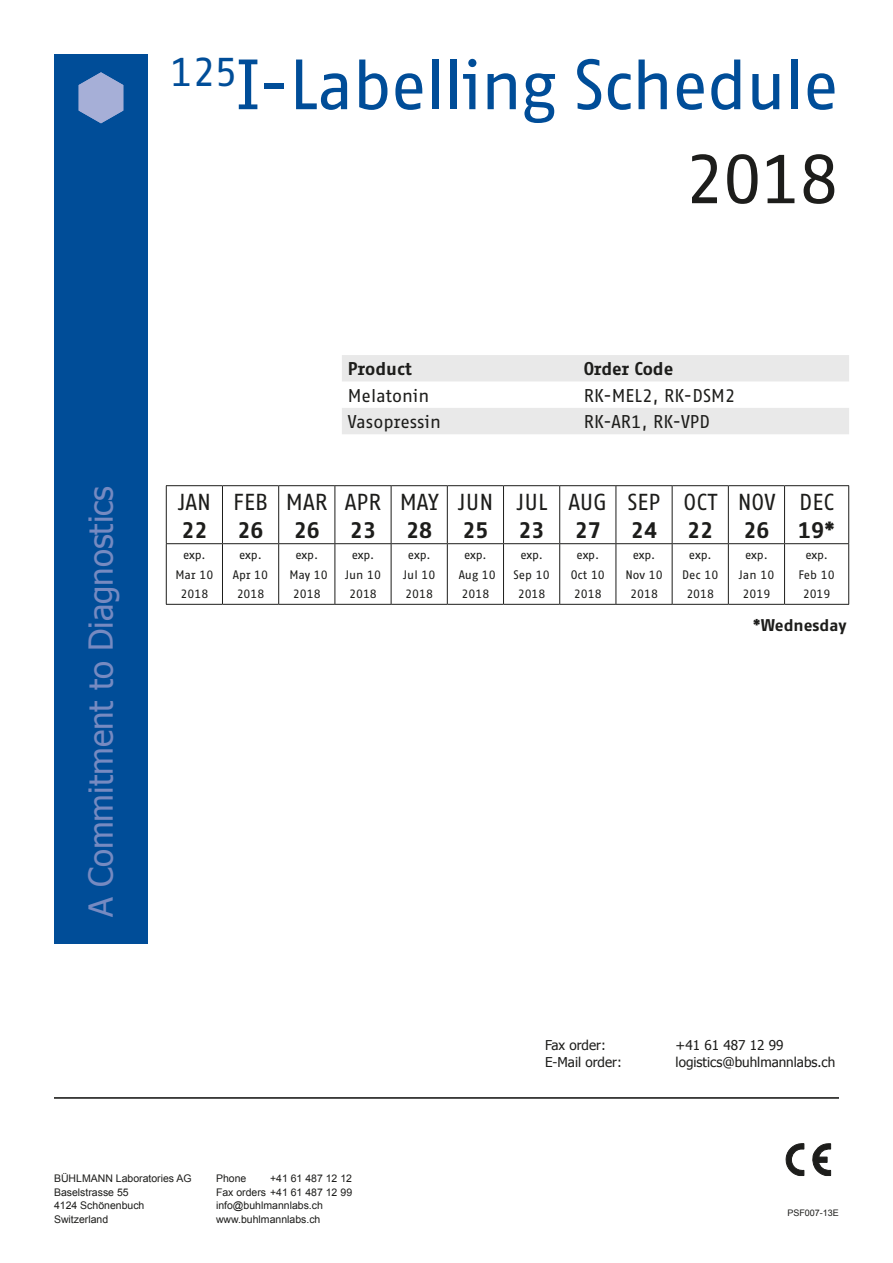
<style>
.page{position:relative;width:893px;height:1263px;background:#fff}
.page>*{position:absolute;margin:0;border:0;box-sizing:border-box;transform-origin:0 0}
._00_Headline_Titelse{font:69px "Fago Office Sans OT";letter-spacing:-.025em;color:#004d98}
._00_Headline_Titelse-2{font:69px "Fago Office Sans OT";color:#1d1d1b}
.t1{font:33px "Tahoma";color:#768ac1}
._04_Fliesstext_links{font:22.5px "Fago Office Sans OT";color:#1d1d1b}
._04_Fliesstext_links-2{font:700 22.5px "Fago Office Sans OT";color:#1d1d1b}
._01_Claims{font:18px "Fago Office Sans OT";color:#1d1d1b}
._01_Claims-2{font:700 18px "Fago Office Sans OT";color:#1d1d1b}
._04_Fliesstext_links-3{font:700 16.5px "Fago Office Sans OT";color:#1d1d1b}
.t2{font:13.5px "Tahoma";color:#1d1d1b}
._04_Fliesstext_links-4{font:12px/19.5px "Fago Office Sans OT";color:#1d1d1b;text-align:center}
.t3{font:10.5px "Arial";color:#1d1d1b}
.t4{font:9px "Arial";color:#1d1d1b}
.s1{font-style:inherit}
</style>
<div class="page">
<svg style="left:785px;top:1143px;width:19px;height:32px"></svg>
<svg style="left:812px;top:1143px;width:19px;height:32px"></svg>
<div style="left:54px;top:54px;width:94px;height:889px;background:#004d98"></div>
<hr style="left:54px;top:1097px;width:785px;height:1px;background:#1d1d1b">
<svg style="left:79px;top:72px;width:44px;height:51px"></svg>
<svg style="left:342px;top:355px;width:507px;height:79px"></svg>
<hr style="left:166px;top:485px;width:56px;height:1px;background:#1d1d1b">
<hr style="left:166px;top:486px;width:1px;height:57px;background:#1d1d1b">
<hr style="left:222px;top:485px;width:57px;height:1px;background:#1d1d1b">
<hr style="left:222px;top:486px;width:1px;height:57px;background:#1d1d1b">
<hr style="left:279px;top:485px;width:56px;height:1px;background:#1d1d1b">
<hr style="left:278px;top:486px;width:1px;height:57px;background:#1d1d1b">
<hr style="left:335px;top:485px;width:56px;height:1px;background:#1d1d1b">
<hr style="left:335px;top:486px;width:1px;height:57px;background:#1d1d1b">
<hr style="left:391px;top:485px;width:56px;height:1px;background:#1d1d1b">
<hr style="left:391px;top:486px;width:1px;height:57px;background:#1d1d1b">
<hr style="left:447px;top:485px;width:56px;height:1px;background:#1d1d1b">
<hr style="left:447px;top:486px;width:1px;height:57px;background:#1d1d1b">
<hr style="left:503px;top:485px;width:57px;height:1px;background:#1d1d1b">
<hr style="left:503px;top:486px;width:1px;height:57px;background:#1d1d1b">
<hr style="left:560px;top:485px;width:56px;height:1px;background:#1d1d1b">
<hr style="left:559px;top:486px;width:1px;height:57px;background:#1d1d1b">
<hr style="left:616px;top:485px;width:56px;height:1px;background:#1d1d1b">
<hr style="left:616px;top:486px;width:1px;height:57px;background:#1d1d1b">
<hr style="left:672px;top:485px;width:56px;height:1px;background:#1d1d1b">
<hr style="left:672px;top:486px;width:1px;height:57px;background:#1d1d1b">
<hr style="left:728px;top:485px;width:56px;height:1px;background:#1d1d1b">
<hr style="left:728px;top:486px;width:1px;height:57px;background:#1d1d1b">
<hr style="left:784px;top:485px;width:65px;height:1px;background:#1d1d1b">
<hr style="left:784px;top:486px;width:1px;height:57px;background:#1d1d1b">
<hr style="left:848px;top:486px;width:1px;height:57px;background:#1d1d1b">
<hr style="left:166px;top:543px;width:56px;height:1px;background:#1d1d1b">
<hr style="left:166px;top:544px;width:1px;height:60px;background:#1d1d1b">
<hr style="left:222px;top:543px;width:57px;height:1px;background:#1d1d1b">
<hr style="left:222px;top:544px;width:1px;height:60px;background:#1d1d1b">
<hr style="left:279px;top:543px;width:56px;height:1px;background:#1d1d1b">
<hr style="left:278px;top:544px;width:1px;height:60px;background:#1d1d1b">
<hr style="left:335px;top:543px;width:56px;height:1px;background:#1d1d1b">
<hr style="left:335px;top:544px;width:1px;height:60px;background:#1d1d1b">
<hr style="left:391px;top:543px;width:56px;height:1px;background:#1d1d1b">
<hr style="left:391px;top:544px;width:1px;height:60px;background:#1d1d1b">
<hr style="left:447px;top:543px;width:56px;height:1px;background:#1d1d1b">
<hr style="left:447px;top:544px;width:1px;height:60px;background:#1d1d1b">
<hr style="left:503px;top:543px;width:57px;height:1px;background:#1d1d1b">
<hr style="left:503px;top:544px;width:1px;height:60px;background:#1d1d1b">
<hr style="left:560px;top:543px;width:56px;height:1px;background:#1d1d1b">
<hr style="left:559px;top:544px;width:1px;height:60px;background:#1d1d1b">
<hr style="left:616px;top:543px;width:56px;height:1px;background:#1d1d1b">
<hr style="left:616px;top:544px;width:1px;height:60px;background:#1d1d1b">
<hr style="left:672px;top:543px;width:56px;height:1px;background:#1d1d1b">
<hr style="left:672px;top:544px;width:1px;height:60px;background:#1d1d1b">
<hr style="left:728px;top:543px;width:56px;height:1px;background:#1d1d1b">
<hr style="left:728px;top:544px;width:1px;height:60px;background:#1d1d1b">
<hr style="left:784px;top:543px;width:65px;height:1px;background:#1d1d1b">
<hr style="left:784px;top:544px;width:1px;height:60px;background:#1d1d1b">
<hr style="left:848px;top:544px;width:1px;height:60px;background:#1d1d1b">
<hr style="left:166px;top:604px;width:56px;height:1px;background:#1d1d1b">
<hr style="left:222px;top:604px;width:57px;height:1px;background:#1d1d1b">
<hr style="left:279px;top:604px;width:56px;height:1px;background:#1d1d1b">
<hr style="left:335px;top:604px;width:56px;height:1px;background:#1d1d1b">
<hr style="left:391px;top:604px;width:56px;height:1px;background:#1d1d1b">
<hr style="left:447px;top:604px;width:56px;height:1px;background:#1d1d1b">
<hr style="left:503px;top:604px;width:57px;height:1px;background:#1d1d1b">
<hr style="left:560px;top:604px;width:56px;height:1px;background:#1d1d1b">
<hr style="left:616px;top:604px;width:56px;height:1px;background:#1d1d1b">
<hr style="left:672px;top:604px;width:56px;height:1px;background:#1d1d1b">
<hr style="left:728px;top:604px;width:56px;height:1px;background:#1d1d1b">
<hr style="left:784px;top:604px;width:65px;height:1px;background:#1d1d1b">
<p class="_00_Headline_Titelse" style="left:170px;top:48px;width:671px"><sup>125</sup>I-Labelling Schedule</p>
<p class="_00_Headline_Titelse-2" style="left:684px;top:141px;width:156px">2018</p>
<h2 class="t1" style="left:79px;top:917px;width:433px;rotate:-90deg">A Commitment to Diagnostics</h2>
<p class="_04_Fliesstext_links" style="left:178px;top:490px;width:35px">JAN</p>
<p class="_04_Fliesstext_links-2" style="left:181px;top:517px;width:28px">22</p>
<p class="_01_Claims-2" style="left:348px;top:359px;width:66px">Product</p>
<p class="_01_Claims-2" style="left:584px;top:359px;width:91px">Order Code</p>
<p class="_01_Claims" style="left:348px;top:386px;width:83px">Melatonin</p>
<p class="_01_Claims" style="left:584px;top:386px;width:153px">RK-MEL2, RK-DSM2</p>
<p class="_01_Claims" style="left:348px;top:412px;width:95px">Vasopressin</p>
<p class="_01_Claims" style="left:584px;top:412px;width:128px">RK-AR1, RK-VPD</p>
<p class="_04_Fliesstext_links" style="left:233px;top:490px;width:37px">FEB</p>
<p class="_04_Fliesstext_links-2" style="left:238px;top:517px;width:28px">26</p>
<p class="_04_Fliesstext_links" style="left:286px;top:490px;width:43px">MAR</p>
<p class="_04_Fliesstext_links-2" style="left:294px;top:517px;width:28px">26</p>
<p class="_04_Fliesstext_links" style="left:345px;top:490px;width:38px">APR</p>
<p class="_04_Fliesstext_links-2" style="left:350px;top:517px;width:28px">23</p>
<p class="_04_Fliesstext_links" style="left:400px;top:490px;width:41px">MAY</p>
<p class="_04_Fliesstext_links-2" style="left:406px;top:517px;width:28px">28</p>
<p class="_04_Fliesstext_links" style="left:457px;top:490px;width:37px">JUN</p>
<p class="_04_Fliesstext_links-2" style="left:462px;top:517px;width:28px">25</p>
<p class="_04_Fliesstext_links" style="left:516px;top:490px;width:33px">JUL</p>
<p class="_04_Fliesstext_links-2" style="left:519px;top:517px;width:28px">23</p>
<p class="_04_Fliesstext_links" style="left:568px;top:490px;width:40px">AUG</p>
<p class="_04_Fliesstext_links-2" style="left:575px;top:517px;width:28px">27</p>
<p class="_04_Fliesstext_links" style="left:627px;top:490px;width:35px">SEP</p>
<p class="_04_Fliesstext_links-2" style="left:631px;top:517px;width:28px">24</p>
<p class="_04_Fliesstext_links" style="left:684px;top:490px;width:35px">OCT</p>
<p class="_04_Fliesstext_links-2" style="left:687px;top:517px;width:28px">22</p>
<p class="_04_Fliesstext_links" style="left:738px;top:490px;width:39px">NOV</p>
<p class="_04_Fliesstext_links-2" style="left:743px;top:517px;width:28px">26</p>
<p class="_04_Fliesstext_links" style="left:799px;top:490px;width:37px">DEC</p>
<p class="_04_Fliesstext_links-2" style="left:798px;top:517px;width:38px">19*</p>
<p class="_04_Fliesstext_links-4" style="left:175px;top:545px;width:39px">exp.<br>Mar 10<br>2018</p>
<p class="_04_Fliesstext_links-4" style="left:233px;top:545px;width:37px">exp<span class="s1">.<br></span>Apr 10<br>2018</p>
<p class="_04_Fliesstext_links-4" style="left:289px;top:545px;width:40px">exp.<br>May 10<br>2018</p>
<p class="_04_Fliesstext_links-4" style="left:345px;top:545px;width:38px">exp.<br>Jun 10<br>2018</p>
<p class="_04_Fliesstext_links-4" style="left:403px;top:545px;width:34px">exp.<br>Jul 10<br>2018</p>
<p class="_04_Fliesstext_links-4" style="left:459px;top:545px;width:38px">exp.<br>Aug 10<br>2018</p>
<p class="_04_Fliesstext_links-4" style="left:513px;top:545px;width:38px">exp.<br>Sep 10<br>2018</p>
<p class="_04_Fliesstext_links-4" style="left:571px;top:545px;width:36px">exp.<br>Oct 10<br>2018</p>
<p class="_04_Fliesstext_links-4" style="left:625px;top:545px;width:39px">exp.<br>Nov 10<br>2018</p>
<p class="_04_Fliesstext_links-4" style="left:682px;top:545px;width:38px">exp.<br>Dec 10<br>2018</p>
<p class="_04_Fliesstext_links-4" style="left:738px;top:545px;width:37px">exp<span class="s1">.<br></span>Jan 10<br>2019</p>
<p class="_04_Fliesstext_links-4" style="left:798px;top:545px;width:38px">exp.<br>Feb 10<br>2019</p>
<p class="_04_Fliesstext_links-3" style="left:753px;top:615px;width:95px">*Wednesday</p>
<p class="t2" style="left:545px;top:1036px;width:62px">Fax order:</p>
<p class="t2" style="left:676px;top:1036px;width:109px">+41 61 487 12 99</p>
<p class="t2" style="left:545px;top:1052px;width:78px">E-Mail order:</p>
<p class="t2" style="left:676px;top:1052px;width:161px">logistics@buhlmannlabs.ch</p>
<p class="t3" style="left:54px;top:1171px;width:139px">BÜHLMANN Laboratories AG</p>
<p class="t3" style="left:216px;top:1171px;width:32px">Phone</p>
<p class="t3" style="left:270px;top:1171px;width:84px">+41 61 487 12 12</p>
<p class="t3" style="left:54px;top:1185px;width:76px">Baselstrasse 55</p>
<p class="t3" style="left:216px;top:1185px;width:138px">Fax orders +41 61 487 12 99</p>
<p class="t3" style="left:54px;top:1198px;width:92px">4124 Schönenbuch</p>
<p class="t3" style="left:216px;top:1198px;width:108px">info@buhlmannlabs.ch</p>
<p class="t3" style="left:54px;top:1212px;width:56px">Switzerland</p>
<p class="t3" style="left:216px;top:1212px;width:106px">www.buhlmannlabs.ch</p>
<p class="t4" style="left:787px;top:1206px;width:53px">PSF007-13E</p>
</div>
